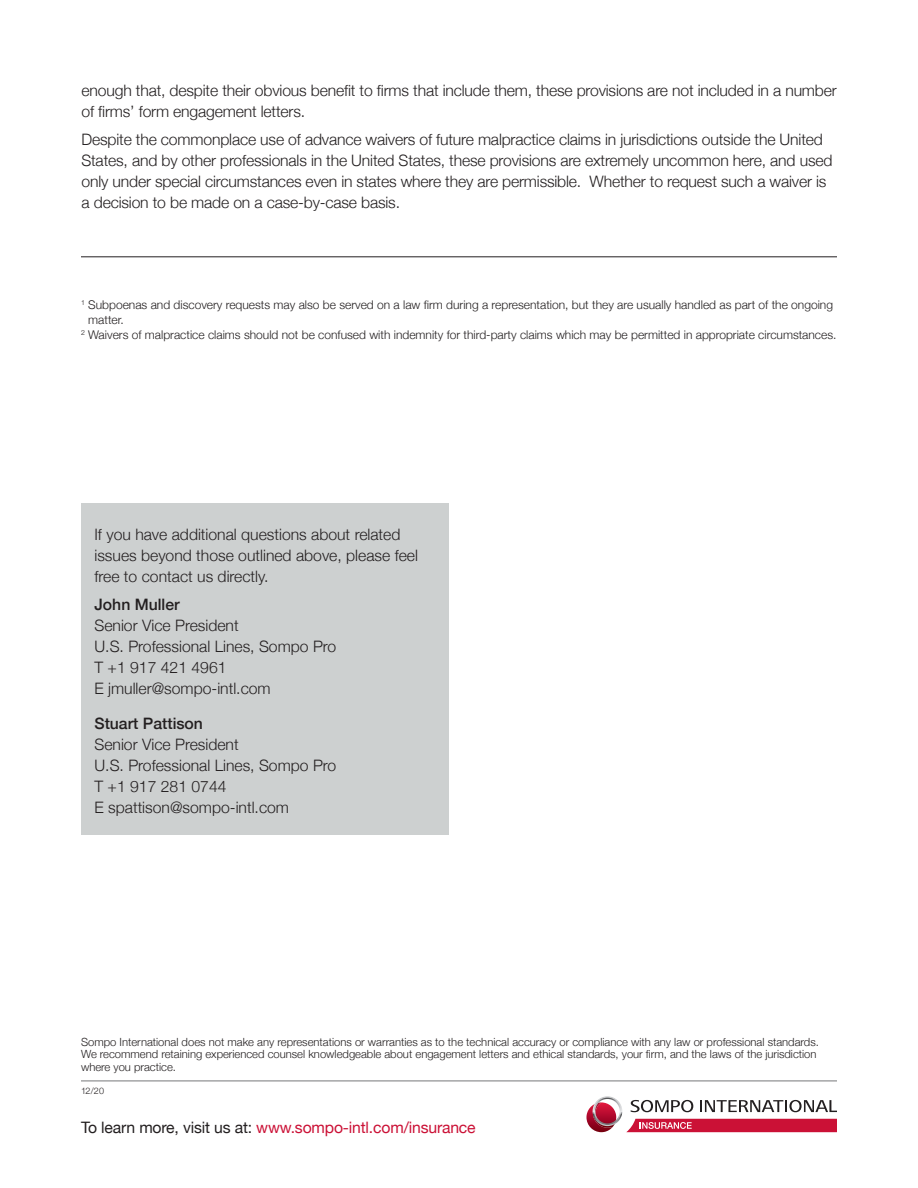
<style>
.page{position:relative;width:918px;height:1188px;background:#fff}
.page>*{position:absolute;margin:0;border:0;box-sizing:border-box;transform-origin:0 0}
.t1{font:300 15.75px/21px "Helvetica Neue";letter-spacing:-.01em;color:#231f20}
.t2{font:15.75px "Helvetica Neue";letter-spacing:-.01em;color:#cb1136}
.t3{font:500 15.75px "Helvetica Neue";color:#231f20}
.t4{font:300 12px "Helvetica Neue";color:#231f20}
.t5{font:300 11.25px/12.8px "Helvetica Neue";color:#231f20}
.t6{font:300 9px "Helvetica Neue";color:#231f20}
.s1{color:#231f20}
</style>
<div class="page">
<hr style="left:81px;top:1081px;width:756px;height:1px;background:#767779">
<hr style="left:81px;top:256px;width:756px;height:1px;background:#231f20">
<svg style="left:587px;top:1096px;width:250px;height:36px"></svg>
<div style="left:81px;top:503px;width:367px;height:331px;background:#cdd0d0"></div>
<p class="t1" style="left:82px;top:79px;width:757px">enough that, despite their obvious benefit to firms that include them, these provisions are not included in a number of firms’ form engagement letters.</p>
<p class="t1" style="left:81px;top:128px;width:753px">Despite the commonplace use of advance waivers of future malpractice claims in jurisdictions outside the United States, and by other professionals in the United States, these provisions are extremely uncommon here, and used only under special circumstances even in states where they are permissible. Whether to request such a waiver is a decision to be made on a case-by-case basis.</p>
<p class="t4" style="left:81px;top:295px;width:754px"><sup>1</sup> Subpoenas and discovery requests may also be served on a law firm during a representation, but they are usually handled as part of the ongoing</p>
<p class="t4" style="left:88px;top:310px;width:37px">matter.</p>
<p class="t4" style="left:81px;top:325px;width:757px"><sup>2</sup> Waivers of malpractice claims should not be confused with indemnity for third-party claims which may be permitted in appropriate circumstances.</p>
<p class="t1" style="left:94px;top:523px;width:325px">If you have additional questions about related issues beyond those outlined above, please feel free to contact us directly.</p>
<p class="t3" style="left:94px;top:592px;width:87px">John Muller</p>
<p class="t1" style="left:94px;top:614px;width:243px">Senior Vice President<br>U.S. Professional Lines, Sompo Pro<br>T +1 917 421 4961<br>E jmuller@sompo-intl.com</p>
<p class="t3" style="left:94px;top:710px;width:110px">Stuart Pattison</p>
<p class="t1" style="left:94px;top:732px;width:243px">Senior Vice President<br>U.S. Professional Lines, Sompo Pro<br>T +1 917 281 0744<br>E spattison@sompo-intl.com</p>
<p class="t5" style="left:81px;top:1034px;width:739px">Sompo International does not make any representations or warranties as to the technical accuracy or compliance with any law or professional standards.<br>We recommend retaining experienced counsel knowledgeable about engagement letters and ethical standards, your firm, and the laws of the jurisdiction where you practice.</p>
<p class="t6" style="left:81px;top:1084px;width:25px">12/20</p>
<p class="t2" style="left:81px;top:1116px;width:396px"><span class="s1">To learn more, visit us at:</span> www.sompo-intl.com/insurance</p>
</div>
